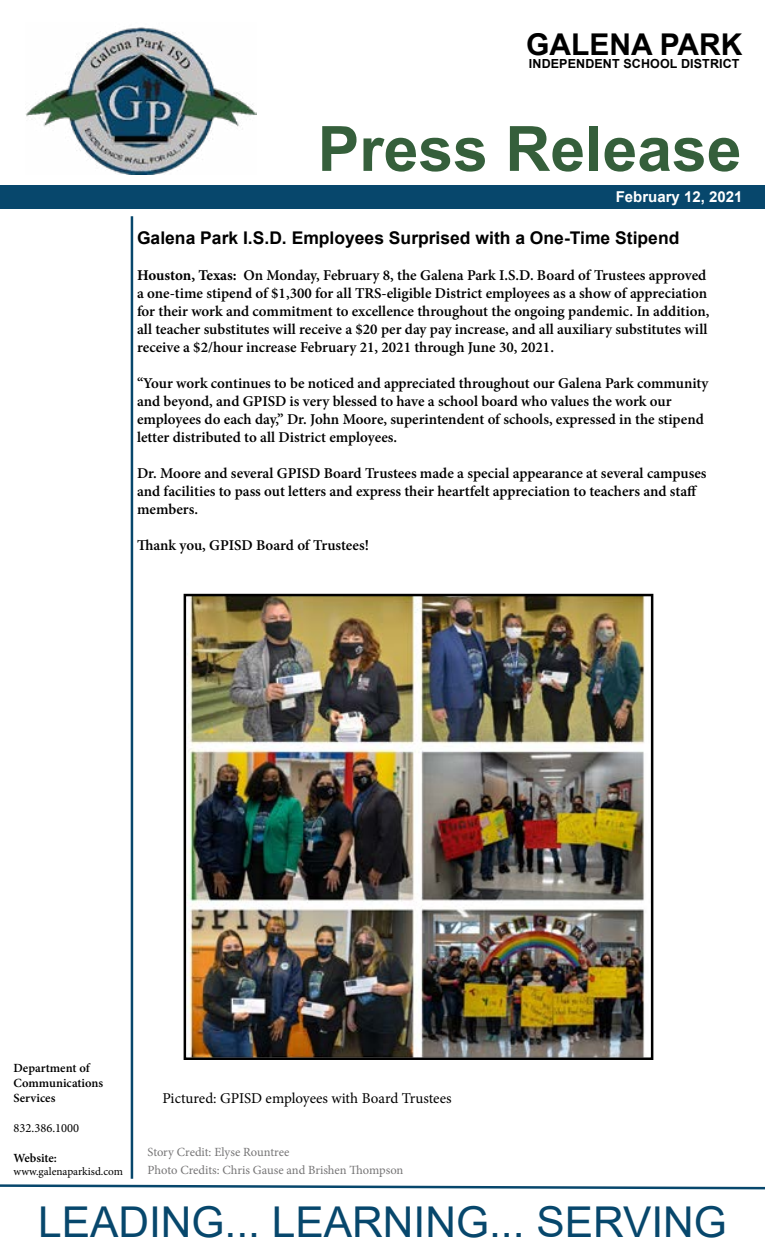
<style>
.page{position:relative;width:765px;height:1260px;background:#fff}
.page>*{position:absolute;margin:0;border:0;box-sizing:border-box;transform-origin:0 0}
.t1{font:700 62.5px "Arial";color:#355f3b}
.t2{font:42.5px "Arial";color:#07476c}
.t3{font:700 30px "Arial";color:#000}
.t4{font:700 17.5px "Arial";color:#000}
.t5{font:600 15px/18px "Minion Pro";color:#000}
.t6{font:15px "Minion Pro";color:#000}
.t7{font:700 15px "Arial";color:#fff}
.t8{font:12.5px/18px "Minion Pro";letter-spacing:-.005em;color:#767576}
.t9{font:600 12.5px/15px "Minion Pro";color:#000}
.t10{font:700 12.5px "Arial";letter-spacing:.01em;color:#000}
.t11{font:12.5px "Minion Pro";color:#000}
.t12{font:11.25px "Minion Pro";color:#000}
.s1{font-weight:700}
</style>
<div class="page">
<hr style="left:131px;top:216px;width:2px;height:963px;background:#07476c">
<img style="left:25px;top:27px;width:231px;height:148px">
<div style="left:0;top:185px;width:765px;height:23px;background:#07476c"></div>
<img style="left:187px;top:597px;width:458px;height:460px">
<div style="left:184px;top:594px;width:469px;height:466px;border:2px solid #000"></div>
<svg style="left:0;top:1184px;width:765px;height:6px"></svg>
<h1 class="t3" style="left:526px;top:23px;width:218px">GALENA PARK</h1>
<h5 class="t10" style="left:529px;top:55px;width:212px">INDEPENDENT SCHOOL DISTRICT</h5>
<h1 class="t1" style="left:318px;top:105px;width:425px">Press Release</h1>
<p class="t7" style="left:616px;top:186px;width:128px">February 12, 2021</p>
<h3 class="t4" style="left:137px;top:225px;width:544px">Galena Park I.S.D. Employees Surprised with a One-Time Stipend</h3>
<p class="t5" style="left:137px;top:266px;width:574px"><span class="s1">Houston, Texas:</span> On Monday, February 8, the Galena Park I.S.D. Board of Trustees approved a one-time stipend of $1,300 for all TRS-eligible District employees as a show of appreciation for their work and commitment to excellence throughout the ongoing pandemic. In addition, all teacher substitutes will receive a $20 per day pay increase, and all auxiliary substitutes will receive a $2/hour increase February 21, 2021 through June 30, 2021.</p>
<p class="t5" style="left:137px;top:374px;width:573px">“Your work continues to be noticed and appreciated throughout our Galena Park community and beyond, and GPISD is very blessed to have a school board who values the work our employees do each day,” Dr. John Moore, superintendent of schools, expressed in the stipend letter distributed to all District employees.</p>
<p class="t5" style="left:137px;top:464px;width:571px">Dr. Moore and several GPISD Board Trustees made a special appearance at several campuses and facilities to pass out letters and express their heartfelt appreciation to teachers and staf members.</p>
<p class="t5" style="left:137px;top:536px;width:233px">Tank you, GPISD Board of Trustees!</p>
<p class="t9" style="left:14px;top:1060px;width:91px">Department of<br>Communications<br>Services</p>
<p class="t11" style="left:14px;top:1119px;width:67px">832.386.1000</p>
<p class="t9" style="left:14px;top:1150px;width:45px">Website:</p>
<p class="t12" style="left:14px;top:1164px;width:111px">www.galenaparkisd.com</p>
<p class="t6" style="left:162px;top:1089px;width:291px">Pictured: GPISD employees with Board Trustees</p>
<p class="t8" style="left:148px;top:1143px;width:257px">Story Credit: Elyse Rountree<br>Photo Credits: Chris Gause and Brishen Tompson</p>
<p class="t2" style="left:38px;top:1193px;width:690px">LEADING... LEARNING... SERVING</p>
</div>
